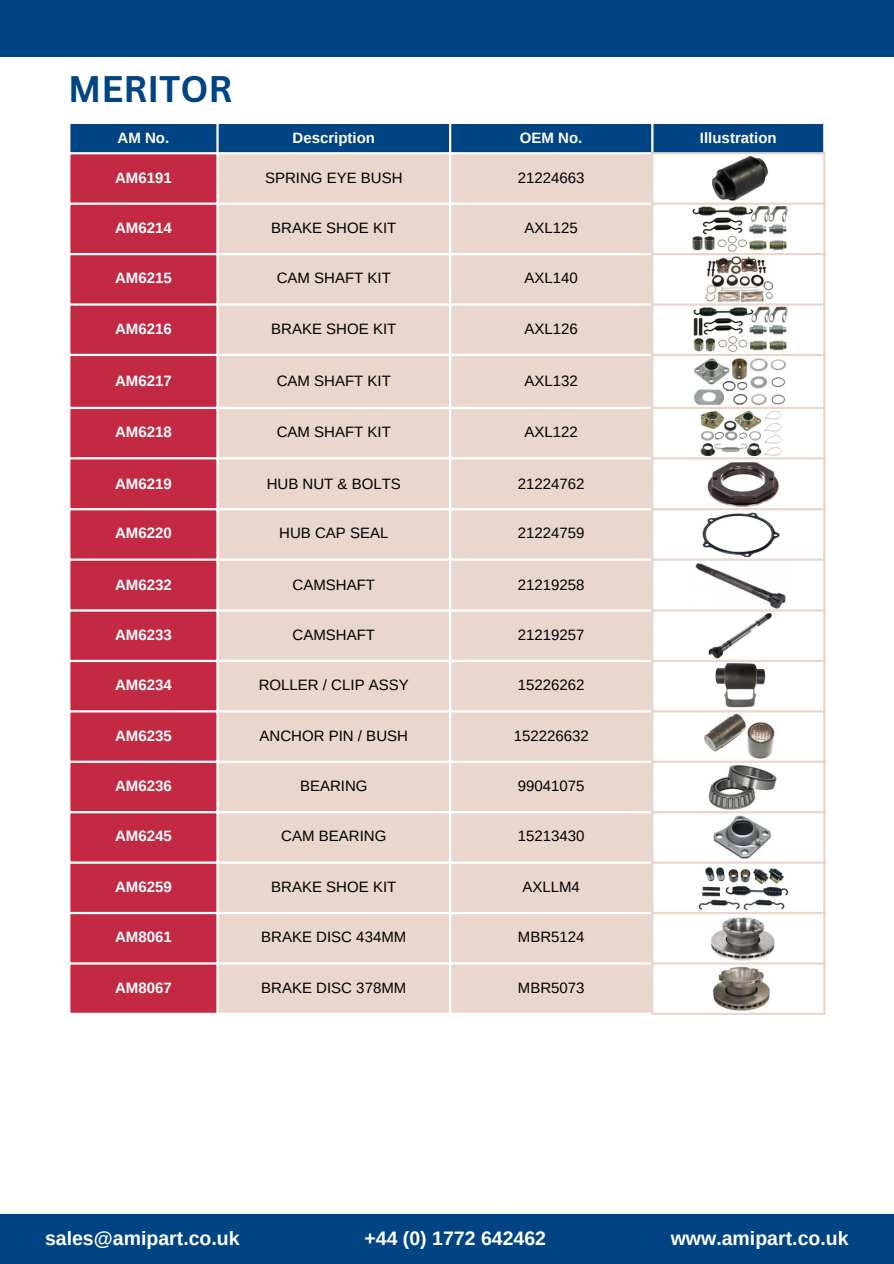
<style>
.page{position:relative;width:894px;height:1264px;background:#fff}
.page>*{position:absolute;margin:0;border:0;box-sizing:border-box;transform-origin:0 0}
.t1{font:700 36px "Canva Sans";color:#004483}
.t2{font:700 19.5px "Arimo";color:#fff}
.t3{font:15px "Arimo";color:#000}
.t4{font:700 15px "Arimo";color:#fff}
</style>
<div class="page">
<div style="left:0;top:1214px;width:893px;height:49px;background:#004483"></div>
<div style="left:70px;top:124px;width:753px;height:28px;background:#004483"></div>
<div style="left:70px;top:154px;width:146px;height:858px;background:#c32943"></div>
<div style="left:218px;top:154px;width:433px;height:858px;background:#e9d6cc"></div>
<svg style="left:653px;top:154px;width:170px;height:858px"></svg>
<hr style="left:216px;top:124px;width:2px;height:888px;background:#fff">
<hr style="left:449px;top:124px;width:2px;height:888px;background:#fff">
<hr style="left:651px;top:124px;width:2px;height:28px;background:#fff">
<hr style="left:68px;top:202px;width:583px;height:3px;background:#fff">
<hr style="left:68px;top:253px;width:583px;height:2px;background:#fff">
<hr style="left:68px;top:303px;width:583px;height:3px;background:#fff">
<hr style="left:68px;top:354px;width:583px;height:2px;background:#fff">
<hr style="left:68px;top:407px;width:583px;height:2px;background:#fff">
<hr style="left:68px;top:457px;width:583px;height:2px;background:#fff">
<hr style="left:68px;top:508px;width:583px;height:2px;background:#fff">
<hr style="left:68px;top:558px;width:583px;height:2px;background:#fff">
<hr style="left:68px;top:609px;width:583px;height:2px;background:#fff">
<hr style="left:68px;top:659px;width:583px;height:3px;background:#fff">
<hr style="left:68px;top:710px;width:583px;height:2px;background:#fff">
<hr style="left:68px;top:760px;width:583px;height:3px;background:#fff">
<hr style="left:68px;top:811px;width:583px;height:2px;background:#fff">
<hr style="left:68px;top:861px;width:583px;height:2px;background:#fff">
<hr style="left:68px;top:911px;width:583px;height:3px;background:#fff">
<hr style="left:68px;top:962px;width:583px;height:2px;background:#fff">
<hr style="left:651px;top:154px;width:2px;height:858px;background:#e9d6cc">
<hr style="left:823px;top:154px;width:2px;height:858px;background:#e9d6cc">
<hr style="left:651px;top:152px;width:174px;height:2px;background:#e9d6cc">
<hr style="left:651px;top:202px;width:174px;height:3px;background:#e9d6cc">
<hr style="left:651px;top:253px;width:174px;height:2px;background:#e9d6cc">
<hr style="left:651px;top:303px;width:174px;height:3px;background:#e9d6cc">
<hr style="left:651px;top:354px;width:174px;height:2px;background:#e9d6cc">
<hr style="left:651px;top:407px;width:174px;height:2px;background:#e9d6cc">
<hr style="left:651px;top:457px;width:174px;height:2px;background:#e9d6cc">
<hr style="left:651px;top:508px;width:174px;height:2px;background:#e9d6cc">
<hr style="left:651px;top:558px;width:174px;height:2px;background:#e9d6cc">
<hr style="left:651px;top:609px;width:174px;height:2px;background:#e9d6cc">
<hr style="left:651px;top:659px;width:174px;height:3px;background:#e9d6cc">
<hr style="left:651px;top:710px;width:174px;height:2px;background:#e9d6cc">
<hr style="left:651px;top:760px;width:174px;height:3px;background:#e9d6cc">
<hr style="left:651px;top:811px;width:174px;height:2px;background:#e9d6cc">
<hr style="left:651px;top:861px;width:174px;height:2px;background:#e9d6cc">
<hr style="left:651px;top:911px;width:174px;height:3px;background:#e9d6cc">
<hr style="left:651px;top:962px;width:174px;height:2px;background:#e9d6cc">
<hr style="left:651px;top:1012px;width:174px;height:3px;background:#e9d6cc">
<div style="left:0;top:0;width:893px;height:57px;background:#004483"></div>
<img style="left:691px;top:206px;width:97px;height:46px">
<img style="left:711px;top:155px;width:57px;height:46px">
<img style="left:705px;top:256px;width:67px;height:46px">
<img style="left:692px;top:306px;width:96px;height:45px">
<img style="left:692px;top:357px;width:95px;height:49px">
<img style="left:699px;top:411px;width:83px;height:45px">
<img style="left:707px;top:462px;width:71px;height:45px">
<img style="left:701px;top:512px;width:78px;height:44px">
<img style="left:691px;top:562px;width:98px;height:46px">
<img style="left:708px;top:613px;width:63px;height:45px">
<img style="left:714px;top:663px;width:50px;height:45px">
<img style="left:703px;top:713px;width:72px;height:45px">
<img style="left:713px;top:815px;width:58px;height:43px">
<img style="left:696px;top:866px;width:92px;height:45px">
<img style="left:708px;top:764px;width:69px;height:45px">
<img style="left:710px;top:916px;width:64px;height:44px">
<img style="left:712px;top:966px;width:57px;height:44px">
<p class="t1" style="left:68px;top:63px;width:166px">MERITOR</p>
<h1 class="t4" style="left:117px;top:129px;width:53px">AM No.</h1>
<p class="t4" style="left:292px;top:129px;width:84px">Description</p>
<p class="t4" style="left:520px;top:129px;width:64px">OEM No.</p>
<p class="t4" style="left:699px;top:129px;width:78px">Illustration</p>
<p class="t4" style="left:115px;top:169px;width:58px">AM6191</p>
<p class="t3" style="left:265px;top:169px;width:139px">SPRING EYE BUSH</p>
<p class="t3" style="left:517px;top:169px;width:68px">21224663</p>
<p class="t4" style="left:115px;top:219px;width:58px">AM6214</p>
<p class="t3" style="left:271px;top:219px;width:126px">BRAKE SHOE KIT</p>
<p class="t3" style="left:524px;top:219px;width:55px">AXL125</p>
<p class="t4" style="left:115px;top:270px;width:58px">AM6215</p>
<p class="t3" style="left:276px;top:270px;width:116px">CAM SHAFT KIT</p>
<p class="t3" style="left:524px;top:270px;width:55px">AXL140</p>
<p class="t4" style="left:115px;top:320px;width:58px">AM6216</p>
<p class="t3" style="left:271px;top:320px;width:126px">BRAKE SHOE KIT</p>
<p class="t3" style="left:524px;top:320px;width:55px">AXL126</p>
<p class="t4" style="left:115px;top:373px;width:58px">AM6217</p>
<p class="t3" style="left:276px;top:373px;width:116px">CAM SHAFT KIT</p>
<p class="t3" style="left:524px;top:373px;width:55px">AXL132</p>
<p class="t4" style="left:115px;top:423px;width:58px">AM6218</p>
<p class="t3" style="left:276px;top:423px;width:116px">CAM SHAFT KIT</p>
<p class="t3" style="left:524px;top:423px;width:55px">AXL122</p>
<p class="t4" style="left:115px;top:475px;width:58px">AM6219</p>
<p class="t3" style="left:266px;top:475px;width:136px">HUB NUT &amp; BOLTS</p>
<p class="t3" style="left:517px;top:475px;width:68px">21224762</p>
<p class="t4" style="left:115px;top:525px;width:58px">AM6220</p>
<p class="t3" style="left:279px;top:525px;width:111px">HUB CAP SEAL</p>
<p class="t3" style="left:517px;top:525px;width:68px">21224759</p>
<p class="t4" style="left:115px;top:576px;width:58px">AM6232</p>
<p class="t3" style="left:292px;top:576px;width:84px">CAMSHAFT</p>
<p class="t3" style="left:517px;top:576px;width:68px">21219258</p>
<p class="t4" style="left:115px;top:626px;width:58px">AM6233</p>
<p class="t3" style="left:292px;top:626px;width:84px">CAMSHAFT</p>
<p class="t3" style="left:517px;top:626px;width:68px">21219257</p>
<p class="t4" style="left:115px;top:676px;width:58px">AM6234</p>
<p class="t3" style="left:259px;top:676px;width:151px">ROLLER / CLIP ASSY</p>
<p class="t3" style="left:517px;top:676px;width:68px">15226262</p>
<p class="t4" style="left:115px;top:727px;width:58px">AM6235</p>
<p class="t3" style="left:259px;top:727px;width:150px">ANCHOR PIN / BUSH</p>
<p class="t3" style="left:513px;top:727px;width:77px">152226632</p>
<p class="t4" style="left:115px;top:777px;width:58px">AM6236</p>
<p class="t3" style="left:300px;top:777px;width:69px">BEARING</p>
<p class="t3" style="left:517px;top:777px;width:68px">99041075</p>
<p class="t4" style="left:115px;top:827px;width:58px">AM6245</p>
<p class="t3" style="left:281px;top:827px;width:106px">CAM BEARING</p>
<p class="t3" style="left:517px;top:827px;width:68px">15213430</p>
<p class="t4" style="left:115px;top:878px;width:58px">AM6259</p>
<p class="t3" style="left:271px;top:878px;width:126px">BRAKE SHOE KIT</p>
<p class="t3" style="left:522px;top:878px;width:59px">AXLLM4</p>
<p class="t4" style="left:115px;top:928px;width:58px">AM8061</p>
<p class="t3" style="left:261px;top:928px;width:146px">BRAKE DISC 434MM</p>
<p class="t3" style="left:517px;top:928px;width:68px">MBR5124</p>
<p class="t4" style="left:115px;top:979px;width:58px">AM8067</p>
<p class="t3" style="left:261px;top:979px;width:146px">BRAKE DISC 378MM</p>
<p class="t3" style="left:517px;top:979px;width:68px">MBR5073</p>
<p class="t2" style="left:45px;top:1226px;width:196px">sales@amipart.co.uk</p>
<p class="t2" style="left:364px;top:1226px;width:183px">+44 (0) 1772 642462</p>
<p class="t2" style="left:670px;top:1226px;width:179px">www.amipart.co.uk</p>
</div>
